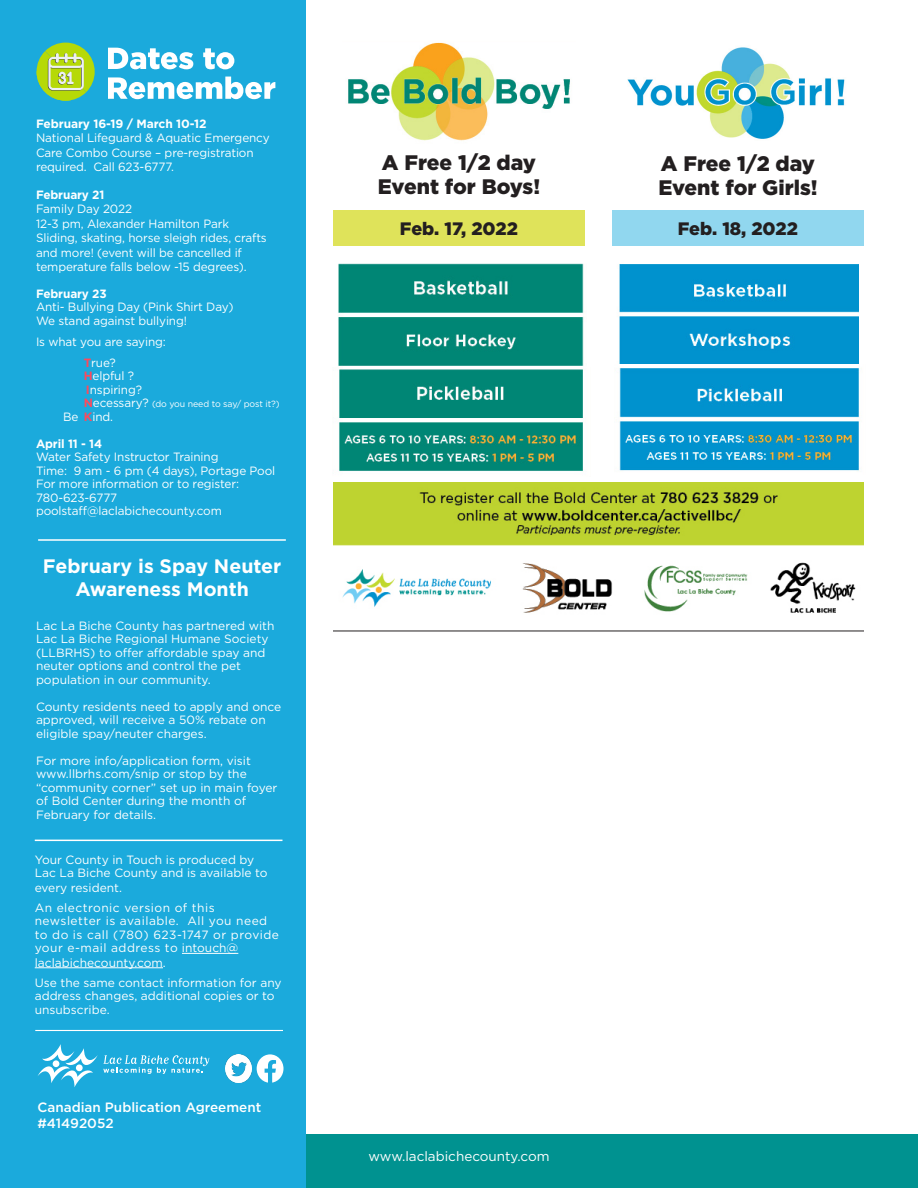
<style>
.page{position:relative;width:918px;height:1188px;background:#fff}
.page>*{position:absolute;margin:0;border:0;box-sizing:border-box;transform-origin:0 0}
.t1{font:900 21px "Gotham";color:#231f20}
.t2{font:700 19.5px/23.4px "Gotham";color:#fff;text-align:center}
.t3{font:900 18px "Gotham";color:#231f20}
.t4{font:500 13.5px/16.2px "Gotham";color:#fff}
.t5{font:13.5px "Gotham";color:#fff}
.Dates{font:12px/13.5px "Gotham";color:#fff}
.Dates-2{font:12px/13.8px "Gotham";letter-spacing:.04em;color:#fff}
.Dates-3{font:700 12px "Gotham";letter-spacing:-.01em;color:#fff}
.Dates-4{font:9px "Gotham";letter-spacing:-.01em;color:#fff}
.s1{font-weight:700;color:#ff495c}
.s2{font-weight:700;font-size:12px;color:#ff495c}
.s3{font-size:12px}
</style>
<div class="page">
<div style="left:0;top:1135px;width:918px;height:53px;background:#009290"></div>
<div style="left:0;top:0;width:306px;height:1188px;background:#1baadc"></div>
<hr style="left:182px;top:953px;width:56px;height:1px;background:#fff">
<hr style="left:35px;top:967px;width:128px;height:1px;background:#fff">
<hr style="left:35px;top:1030px;width:248px;height:1px;background:#fff">
<svg style="left:108px;top:77px;width:167px;height:22px"></svg>
<svg style="left:108px;top:48px;width:126px;height:21px"></svg>
<svg style="left:38px;top:1044px;width:171px;height:43px"></svg>
<svg style="left:257px;top:1054px;width:27px;height:29px"></svg>
<img style="left:226px;top:1055px;width:26px;height:28px">
<hr style="left:35px;top:840px;width:247px;height:1px;background:#fff">
<hr style="left:333px;top:631px;width:531px;height:1px;background:#231f20">
<svg style="left:37px;top:43px;width:58px;height:58px"></svg>
<img style="left:334px;top:483px;width:530px;height:131px">
<hr style="left:38px;top:539px;width:248px;height:2px;background:#fff">
<img style="left:348px;top:42px;width:222px;height:99px">
<img style="left:627px;top:47px;width:218px;height:92px">
<img style="left:338px;top:263px;width:246px;height:103px">
<img style="left:339px;top:369px;width:244px;height:102px">
<img style="left:619px;top:264px;width:240px;height:100px">
<div style="left:333px;top:210px;width:252px;height:36px;background:#dfe35a"></div>
<img style="left:619px;top:368px;width:240px;height:103px">
<div style="left:612px;top:210px;width:252px;height:36px;background:#91d7ef"></div>
<p class="Dates-3" style="left:36px;top:117px;width:172px">February 16-19 / March 10-12</p>
<p class="Dates" style="left:36px;top:131px;width:235px;line-height:14.4px">National Lifeguard &amp; Aquatic Emergency<br>Care Combo Course – pre-registration required. Call 623-6777.</p>
<p class="Dates-3" style="left:36px;top:188px;width:70px">February 21</p>
<p class="Dates" style="left:36px;top:202px;width:98px">Family Day 2022</p>
<p class="Dates" style="left:36px;top:216px;width:195px">12-3 pm, Alexander Hamilton Park</p>
<p class="Dates" style="left:36px;top:230px;width:232px;line-height:14.4px">Sliding, skating, horse sleigh rides, crafts and more! (event will be cancelled if temperature falls below -15 degrees).</p>
<p class="Dates-3" style="left:36px;top:287px;width:72px">February 23</p>
<p class="Dates" style="left:36px;top:300px;width:199px">Anti- Bullying Day (Pink Shirt Day)</p>
<p class="Dates" style="left:36px;top:314px;width:152px">We stand against bullying!</p>
<p class="Dates" style="left:36px;top:335px;width:131px">Is what you are saying:</p>
<p class="Dates" style="left:84px;top:356px;width:33px"><span class="s1">T</span>rue?</p>
<p class="Dates" style="left:84px;top:369px;width:52px"><span class="s1">H</span>elpful ?</p>
<p class="Dates" style="left:86px;top:383px;width:58px"><span class="s1">I</span>nspiring?</p>
<p class="Dates-4" style="left:84px;top:398px;width:197px"><span class="s2">N</span><span class="s3">ecessary?</span> (do you need to say/ post it?)</p>
<p class="Dates" style="left:63px;top:410px;width:51px">Be <span class="s1">K</span>ind.</p>
<p class="Dates-3" style="left:36px;top:437px;width:68px">April 11 - 14</p>
<p class="Dates" style="left:36px;top:450px;width:184px">Water Safety Instructor Training</p>
<p class="Dates" style="left:36px;top:464px;width:241px">Time: 9 am - 6 pm (4 days), Portage Pool</p>
<p class="Dates" style="left:36px;top:477px;width:205px">For more information or to register:</p>
<p class="Dates" style="left:36px;top:491px;width:83px">780-623-6777</p>
<p class="Dates" style="left:36px;top:504px;width:187px">poolstaff@laclabichecounty.com</p>
<p class="t2" style="left:43px;top:554px;width:240px">February is Spay Neuter<br>Awareness Month</p>
<p class="Dates" style="left:36px;top:618px;width:240px">Lac La Biche County has partnered with Lac La Biche Regional Humane Society (LLBRHS) to offer affordable spay and neuter options and control the pet population in our community.</p>
<p class="Dates" style="left:36px;top:699px;width:247px">County residents need to apply and once approved, will receive a 50% rebate on eligible spay/neuter charges.</p>
<p class="Dates" style="left:36px;top:753px;width:243px">For more info/application form, visit www.llbrhs.com/snip or stop by the “community corner” set up in main foyer of Bold Center during the month of February for details.</p>
<p class="Dates" style="left:35px;top:852px;width:234px;line-height:14px">Your County in Touch is produced by<br>Lac La Biche County and is available to every resident.</p>
<p class="Dates-2" style="left:35px;top:900px;width:246px">An electronic version of this newsletter is available. All you need to do is call (780) 623-1747 or provide your e-mail address to intouch@ laclabichecounty.com.</p>
<p class="Dates" style="left:35px;top:975px;width:248px;line-height:14px">Use the same contact information for any address changes, additional copies or to unsubscribe.</p>
<p class="t4" style="left:38px;top:1099px;width:225px">Canadian Publication Agreement #41492052</p>
<p class="t1" style="left:382px;top:150px;width:156px">A Free 1/2 day</p>
<p class="t1" style="left:378px;top:174px;width:164px">Event for Boys!</p>
<p class="t1" style="left:661px;top:151px;width:156px">A Free 1/2 day</p>
<p class="t1" style="left:658px;top:175px;width:161px">Event for Girls!</p>
<p class="t3" style="left:400px;top:218px;width:120px">Feb. 17, 2022</p>
<p class="t3" style="left:678px;top:218px;width:122px">Feb. 18, 2022</p>
<p class="t5" style="left:368px;top:1148px;width:183px">www.laclabichecounty.com</p>
</div>
